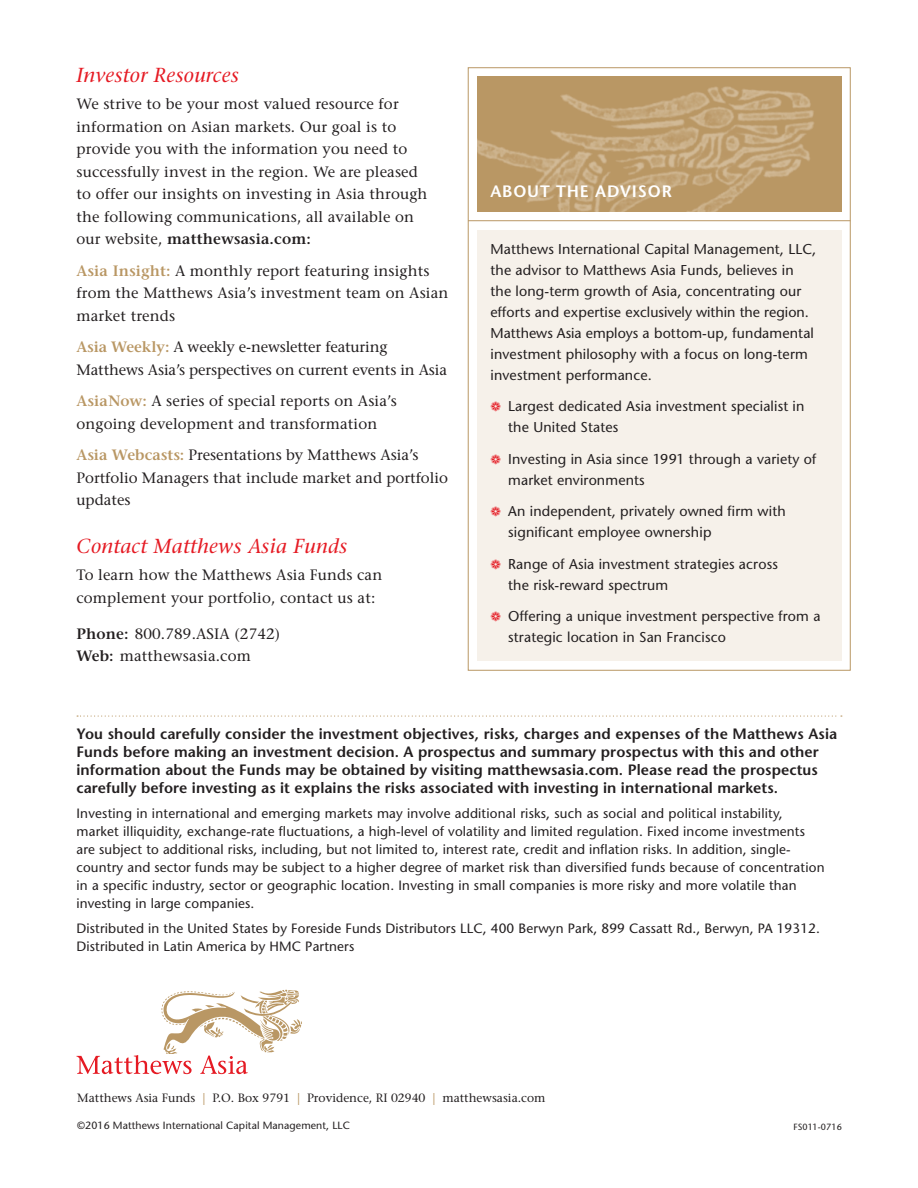
<style>
.page{position:relative;width:918px;height:1188px;background:#fff}
.page>*{position:absolute;margin:0;border:0;box-sizing:border-box;transform-origin:0 0}
._2_Subhead{font:italic 500 20.25px "Stone Serif Std";letter-spacing:.015em;color:#e51a23}
.t1{font:600 16.5px "Stone Sans Std";letter-spacing:.05em;color:#fff}
._3_Body_text{font:500 15px/22.5px "Stone Serif Std";letter-spacing:.01em;color:#231f20}
._8_Disclaimer_large{font:600 15px/18px "Stone Sans Std";letter-spacing:.005em;color:#231f20}
._3_Body_text-2{font:500 15px/22.5px "Stone Serif Std";letter-spacing:-.01em;color:#231f20}
.t2{font:500 14.25px/21px "Stone Sans Std";letter-spacing:.01em;color:#231f20}
._8_Disclaimer{font:500 13.5px/18px "Stone Sans Std";letter-spacing:.01em;color:#231f20}
.t3{font:500 12px "Stone Serif Std";color:#231f20}
._8_Disclaimer-2{font:500 10.5px "Stone Sans Std";letter-spacing:.01em;color:#231f20}
._8_Disclaimer-3{font:500 9px "Stone Sans Std";letter-spacing:.015em;color:#231f20}
.s1{font-weight:600}
.s2{font-weight:600;color:#b99764}
.s3{color:#b99764}
</style>
<div class="page">
<img style="left:477px;top:76px;width:365px;height:136px">
<div style="left:477px;top:231px;width:365px;height:430px;background:#f6f1ea"></div>
<hr style="left:468px;top:220px;width:382px;height:1px;background:#b99764">
<svg style="left:77px;top:716px;width:765px;height:1px"></svg>
<svg style="left:77px;top:990px;width:225px;height:84px"></svg>
<div style="left:477px;top:201px;width:14px;height:11px;background:#b99764"></div>
<p class="_2_Subhead" style="left:76px;top:64px;width:164px">Investor Resources</p>
<p class="_3_Body_text" style="left:76px;top:93px;width:353px">We strive to be your most valued resource for information on Asian markets. Our goal is to provide you with the information you need to successfully invest in the region. We are pleased to offer our insights on investing in Asia through the following communications, all available on our website, <span class="s1">matthewsasia.com:</span></p>
<p class="_3_Body_text" style="left:76px;top:259px;width:373px"><span class="s2">Asia Insight:</span> A monthly report featuring insights from the Matthews Asia’s investment team on Asian market trends</p>
<p class="_3_Body_text-2" style="left:76px;top:336px;width:372px"><span class="s2">Asia Weekly:</span> A weekly e-newsletter featuring<br>Matthews Asia’s perspectives on current events in Asia</p>
<p class="_3_Body_text" style="left:76px;top:390px;width:322px"><span class="s2">AsiaNow:</span> A series of special reports on Asia’s ongoing development and transformation</p>
<p class="_3_Body_text" style="left:76px;top:444px;width:373px"><span class="s2">Asia Webcasts:</span> Presentations by Matthews Asia’s<br>Portfolio Managers that include market and portfolio updates</p>
<p class="_2_Subhead" style="left:76px;top:535px;width:272px">Contact Matthews Asia Funds</p>
<p class="_3_Body_text" style="left:76px;top:564px;width:307px">To learn how the Matthews Asia Funds can complement your portfolio, contact us at:</p>
<p class="_3_Body_text" style="left:76px;top:622px;width:205px"><span class="s1">Phone:</span> 800.789.ASIA (2742)<br><span class="s1">Web:</span> matthewsasia.com</p>
<p class="t1" style="left:490px;top:181px;width:183px">ABOUT THE ADVISOR</p>
<p class="t2" style="left:490px;top:238px;width:327px">Matthews International Capital Management, LLC, the advisor to Matthews Asia Funds, believes in the long-term growth of Asia, concentrating our efforts and expertise exclusively within the region.<br>Matthews Asia employs a bottom-up, fundamental investment philosophy with a focus on long-term investment performance.</p>
<p class="t2" style="left:508px;top:396px;width:298px">Largest dedicated Asia investment specialist in the United States</p>
<p class="t2" style="left:508px;top:448px;width:310px">Investing in Asia since 1991 through a variety of market environments</p>
<p class="t2" style="left:508px;top:501px;width:279px">An independent, privately owned firm with significant employee ownership</p>
<p class="t2" style="left:508px;top:553px;width:271px">Range of Asia investment strategies across the risk-reward spectrum</p>
<p class="t2" style="left:508px;top:606px;width:314px">Offering a unique investment perspective from a strategic location in San Francisco</p>
<p class="_8_Disclaimer_large" style="left:76px;top:725px;width:762px">You should carefully consider the investment objectives, risks, charges and expenses of the Matthews Asia Funds before making an investment decision. A prospectus and summary prospectus with this and other information about the Funds may be obtained by visiting matthewsasia.com. Please read the prospectus carefully before investing as it explains the risks associated with investing in international markets.</p>
<p class="_8_Disclaimer" style="left:76px;top:804px;width:750px">Investing in international and emerging markets may involve additional risks, such as social and political instability, market illiquidity, exchange-rate fluctuations, a high-level of volatility and limited regulation. Fixed income investments are subject to additional risks, including, but not limited to, interest rate, credit and inflation risks. In addition, single&shy;country and sector funds may be subject to a higher degree of market risk than diversified funds because of concentration in a specific industry, sector or geographic location. Investing in small companies is more risky and more volatile than investing in large companies.</p>
<p class="_8_Disclaimer" style="left:76px;top:919px;width:745px">Distributed in the United States by Foreside Funds Distributors LLC, 400 Berwyn Park, 899 Cassatt Rd., Berwyn, PA 19312.<br>Distributed in Latin America by HMC Partners</p>
<p class="t3" style="left:77px;top:1090px;width:470px">Matthews Asia Funds <span class="s3">|</span> P.O. Box 9791 <span class="s3">|</span> Providence, RI 02940 <span class="s3">|</span> matthewsasia.com</p>
<p class="_8_Disclaimer-2" style="left:77px;top:1119px;width:274px">©2016 Matthews International Capital Management, LLC</p>
<p class="_8_Disclaimer-3" style="left:793px;top:1121px;width:50px">FS011-0716</p>
</div>
